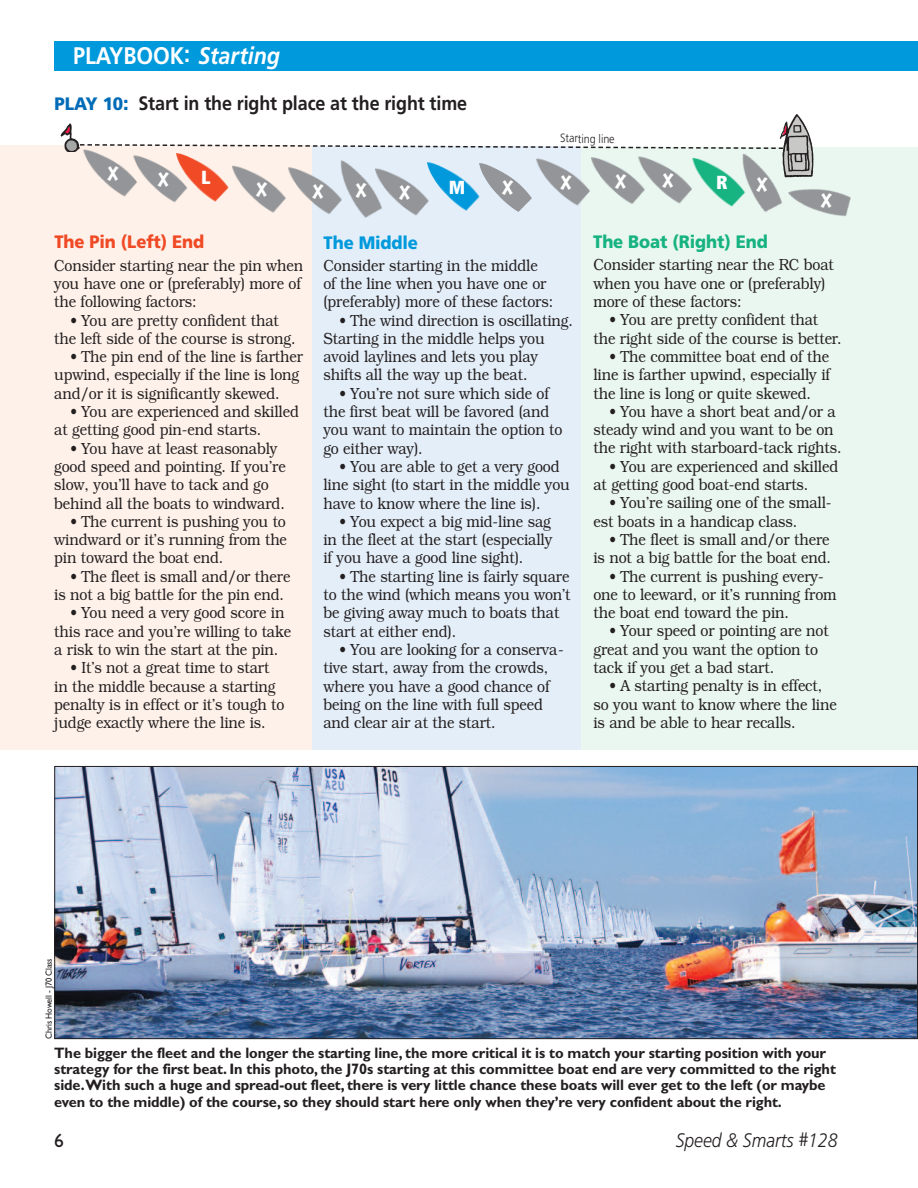
<style>
.page{position:relative;width:918px;height:1188px;background:#fff}
.page>*{position:absolute;margin:0;border:0;box-sizing:border-box;transform-origin:0 0}
.t1{font:700 24px "Frutiger";letter-spacing:-.005em;color:#fff;scale:.9 1}
.t2{font:700 19.5px "Frutiger";letter-spacing:-.005em;color:#231f20;scale:.92 1}
.t3{font:italic 300 19.5px "Frutiger";color:#231f20;scale:.9 1}
.t4{font:19.5px "Gill Sans";color:#231f20}
.t5{font:900 condensed 18.9px "Frutiger";color:#fff}
.t6{font:900 18px "Frutiger";letter-spacing:-.005em;color:#16b381;scale:.92 1}
.t7{font:900 18px "Frutiger";letter-spacing:-.005em;color:#f04a25;scale:.92 1}
.t8{font:900 18px "Frutiger";letter-spacing:-.005em;color:#0099dc;scale:.92 1}
.t9{font:16.5px "Marker Felt Wide";color:#fff}
.t10{font:300 16.2px/18.3px "Bookman";letter-spacing:-.005em;color:#231f20;scale:.88 1}
.t11{font:700 15.15px/16.4px "Gill Sans";letter-spacing:-.005em;color:#231f20;scale:.96 1}
.t12{font:300 12px "Frutiger";letter-spacing:-.015em;color:#231f20;scale:.9 1}
.t13{font:9px "Gill Sans";letter-spacing:-.01em;color:#231f20;scale:.93 1}
.s1{font-style:italic}
.s2{font-weight:900;font-size:18px;color:#006bb7}
.s3{font-weight:900;color:#006bb7}
</style>
<div class="page">
<div style="left:579px;top:148px;width:339px;height:602px;background:#eaf6f0"></div>
<div style="left:312px;top:146px;width:269px;height:604px;background:#e4eef8"></div>
<div style="left:0;top:145px;width:311px;height:605px;background:#fef1e9"></div>
<div style="left:54px;top:41px;width:864px;height:30px;background:#0099dc"></div>
<img style="left:750px;top:175px;width:24px;height:37px">
<img style="left:544px;top:175px;width:35px;height:31px">
<img style="left:351px;top:175px;width:12px;height:40px">
<img style="left:295px;top:175px;width:56px;height:48px">
<img style="left:774px;top:184px;width:77px;height:33px">
<img style="left:147px;top:175px;width:18px;height:21px">
<img style="left:235px;top:175px;width:60px;height:38px">
<img style="left:98px;top:175px;width:49px;height:22px">
<img style="left:165px;top:175px;width:64px;height:28px">
<img style="left:438px;top:175px;width:30px;height:36px">
<img style="left:701px;top:175px;width:49px;height:32px">
<img style="left:579px;top:175px;width:48px;height:29px">
<img style="left:627px;top:175px;width:74px;height:29px">
<img style="left:56px;top:768px;width:860px;height:269px">
<img style="left:363px;top:175px;width:75px;height:43px">
<img style="left:468px;top:175px;width:64px;height:37px">
<img style="left:784px;top:114px;width:40px;height:64px">
<svg style="left:81px;top:115px;width:732px;height:60px"></svg>
<img style="left:60px;top:123px;width:21px;height:29px">
<svg style="left:355px;top:183px;width:12px;height:15px"></svg>
<h1 class="t1" style="left:73px;top:46px;width:231px">PLAYBOOK: <span class="s1">Starting</span></h1>
<p class="t2" style="left:55px;top:96px;width:450px"><span class="s2">PLAY 10</span><span class="s3">:</span> Start in the right place at the right time</p>
<p class="t9" style="left:108px;top:165px;width:12px">X</p>
<p class="t5" style="left:201px;top:170px;width:11px">L</p>
<p class="t9" style="left:158px;top:171px;width:12px">X</p>
<p class="t9" style="left:257px;top:181px;width:12px">X</p>
<p class="t9" style="left:313px;top:183px;width:12px">X</p>
<p class="t12" style="left:560px;top:134px;width:62px">Starting line</p>
<p class="t9" style="left:561px;top:174px;width:12px">X</p>
<p class="t9" style="left:757px;top:176px;width:12px">X</p>
<p class="t5" style="left:449px;top:180px;width:18px">M</p>
<p class="t9" style="left:616px;top:172px;width:12px">X</p>
<p class="t9" style="left:663px;top:172px;width:12px">X</p>
<p class="t5" style="left:716px;top:175px;width:13px">R</p>
<p class="t9" style="left:400px;top:184px;width:12px">X</p>
<p class="t9" style="left:503px;top:179px;width:12px">X</p>
<p class="t7" style="left:54px;top:235px;width:164px">The Pin (Left) End</p>
<p class="t8" style="left:324px;top:235px;width:104px">The Middle</p>
<p class="t6" style="left:593px;top:235px;width:191px">The Boat (Right) End</p>
<p class="t9" style="left:821px;top:192px;width:12px">X</p>
<p class="t10" style="left:54px;top:256px;width:284px">Consider starting near the pin when you have one or (preferably) more of the following factors:</p>
<p class="t10" style="left:54px;top:311px;width:276px;text-align:center">• You are pretty confident that<br>the left side of the course is strong.</p>
<p class="t10" style="left:54px;top:347px;width:284px;text-indent:16px">• The pin end of the line is farther upwind, especially if the line is long and/or it is significantly skewed.</p>
<p class="t10" style="left:54px;top:402px;width:280px;text-indent:16px">• You are experienced and skilled at getting good pin-end starts.</p>
<p class="t10" style="left:54px;top:439px;width:265px;text-indent:16px">• You have at least reasonably good speed and pointing. If you’re slow, you’ll have to tack and go behind all the boats to windward.</p>
<p class="t10" style="left:54px;top:512px;width:266px;text-align:justify;text-indent:16px">• The current is pushing you to windward or it’s running from the pin toward the boat end.</p>
<p class="t10" style="left:54px;top:567px;width:270px;text-indent:16px">• The fleet is small and/or there is not a big battle for the pin end.</p>
<p class="t10" style="left:54px;top:604px;width:271px;text-indent:16px">• You need a very good score in this race and you’re willing to take a risk to win the start at the pin.</p>
<p class="t10" style="left:54px;top:659px;width:263px;text-indent:16px">• It’s not a great time to start in the middle because a starting penalty is in effect or it’s tough to judge exactly where the line is.</p>
<p class="t10" style="left:323px;top:256px;width:263px">Consider starting in the middle of the line when you have one or (preferably) more of these factors:</p>
<p class="t10" style="left:323px;top:311px;width:285px;text-indent:16px">• The wind direction is oscillating.<br>Starting in the middle helps you avoid laylines and lets you play shifts all the way up the beat.</p>
<p class="t10" style="left:323px;top:384px;width:273px;text-indent:16px">• You’re not sure which side of the first beat will be favored (and you want to maintain the option to go either way).</p>
<p class="t10" style="left:323px;top:457px;width:282px;text-indent:16px">• You are able to get a very good line sight (to start in the middle you have to know where the line is).</p>
<p class="t10" style="left:323px;top:512px;width:262px;text-align:justify;text-indent:16px">• You expect a big mid-line sag in the fleet at the start (especially if you have a good line sight).</p>
<p class="t10" style="left:323px;top:567px;width:282px;text-indent:16px">• The starting line is fairly square to the wind (which means you won’t be giving away much to boats that start at either end).</p>
<p class="t10" style="left:323px;top:640px;width:275px;text-indent:16px">• You are looking for a conserva&shy;tive start, away from the crowds, where you have a good chance of being on the line with full speed and clear air at the start.</p>
<p class="t10" style="left:593px;top:256px;width:275px">Consider starting near the RC boat when you have one or (preferably) more of these factors:</p>
<p class="t10" style="left:593px;top:311px;width:284px;text-align:center">• You are pretty confident that<br>the right side of the course is better.</p>
<p class="t10" style="left:593px;top:347px;width:270px;text-align:justify;text-indent:16px">• The committee boat end of the line is farther upwind, especially if the line is long or quite skewed.</p>
<p class="t10" style="left:593px;top:402px;width:284px;text-indent:16px">• You have a short beat and/or a steady wind and you want to be on the right with starboard-tack rights.</p>
<p class="t10" style="left:593px;top:457px;width:280px;text-indent:16px">• You are experienced and skilled at getting good boat-end starts.</p>
<p class="t10" style="left:593px;top:494px;width:272px;text-indent:16px">• You’re sailing one of the small&shy;est boats in a handicap class.</p>
<p class="t10" style="left:593px;top:530px;width:272px;text-align:right">• The fleet is small and/or there<br>is not a big battle for the boat end.</p>
<p class="t10" style="left:593px;top:567px;width:278px;text-indent:16px">• The current is pushing every&shy;one to leeward, or it’s running from the boat end toward the pin.</p>
<p class="t10" style="left:593px;top:622px;width:269px;text-indent:16px">• Your speed or pointing are not great and you want the option to tack if you get a bad start.</p>
<p class="t10" style="left:593px;top:677px;width:278px;text-indent:16px">• A starting penalty is in effect, so you want to know where the line is and be able to hear recalls.</p>
<p class="t13" style="left:45px;top:1039px;width:88px;rotate:-90deg">Chris Howell - J70 Class</p>
<p class="t11" style="left:54px;top:1046px;width:816px">The bigger the fleet and the longer the starting line, the more critical it is to match your starting position with your strategy for the first beat. In this photo, the J70s starting at this committee boat end are very committed to the right side.With such a huge and spread-out fleet, there is very little chance these boats will ever get to the left (or maybe even to the middle) of the course, so they should start here only when they’re very confident about the right.</p>
<p class="t4" style="left:54px;top:1133px;width:11px">6</p>
<p class="t3" style="left:676px;top:1132px;width:181px">Speed &amp; Smarts #128</p>
</div>
